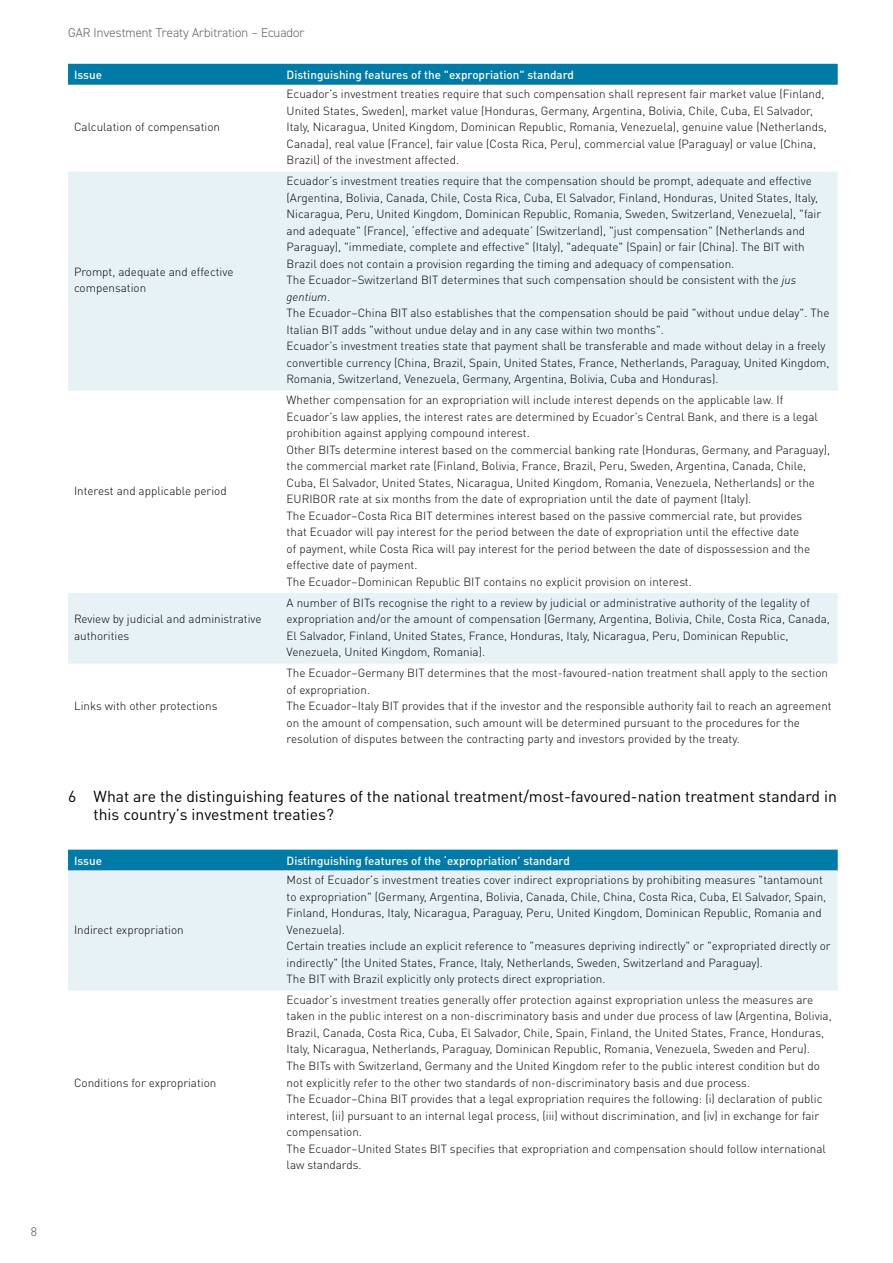
<style>
.page{position:relative;width:893px;height:1263px;background:#fff}
.page>*{position:absolute;margin:0;border:0;box-sizing:border-box;transform-origin:0 0}
.Q_text{font:15.75px/18px "DIN Pro";color:#000}
.t1{font:300 12.75px "DIN2014";color:#646363}
.Table_text{font:300 11.7px/16.5px "DIN Pro";color:#000}
.TablePar___TableHead{font:500 11.7px "DIN Pro";color:#fff}
.s1{font-style:italic}
</style>
<div class="page">
<div style="left:68px;top:64px;width:770px;height:21px;background:#007aa6"></div>
<svg style="left:68px;top:172px;width:770px;height:491px;fill:#e6f2f6"></svg>
<div style="left:68px;top:850px;width:770px;height:20px;background:#007aa6"></div>
<div style="left:68px;top:870px;width:770px;height:120px;background:#e6f2f6"></div>
<p class="t1" style="left:31px;top:1223px;width:8px">8</p>
<p class="t1" style="left:68px;top:25px;width:238px">GAR Investment Treaty Arbitration – Ecuador</p>
<p class="TablePar___TableHead" style="left:74px;top:65px;width:30px">Issue</p>
<p class="TablePar___TableHead" style="left:287px;top:65px;width:289px">Distinguishing features of the "expropriation" standard</p>
<p class="Table_text" style="left:74px;top:118px;width:148px">Calculation of compensation</p>
<p class="Table_text" style="left:74px;top:263px;width:161px">Prompt, adequate and effective compensation</p>
<p class="Table_text" style="left:74px;top:482px;width:154px">Interest and applicable period</p>
<p class="Table_text" style="left:74px;top:610px;width:189px">Review by judicial and administrative authorities</p>
<p class="Table_text" style="left:74px;top:697px;width:145px">Links with other protections</p>
<p class="Table_text" style="left:287px;top:85px;width:542px">Ecuador’s investment treaties require that such compensation shall represent fair market value (Finland, United States, Sweden), market value (Honduras, Germany, Argentina, Bolivia, Chile, Cuba, El Salvador, Italy, Nicaragua, United Kingdom, Dominican Republic, Romania, Venezuela), genuine value (Netherlands, Canada), real value (France), fair value (Costa Rica, Peru), commercial value (Paraguay) or value (China, Brazil) of the investment affected.</p>
<p class="Table_text" style="left:287px;top:172px;width:536px">Ecuador’s investment treaties require that the compensation should be prompt, adequate and effective (Argentina, Bolivia, Canada, Chile, Costa Rica, Cuba, El Salvador, Finland, Honduras, United States, Italy, Nicaragua, Peru, United Kingdom, Dominican Republic, Romania, Sweden, Switzerland, Venezuela), "fair and adequate" (France), ‘effective and adequate’ (Switzerland), "just compensation" (Netherlands and Paraguay), "immediate, complete and effective" (Italy), "adequate" (Spain) or fair (China). The BIT with Brazil does not contain a provision regarding the timing and adequacy of compensation.</p>
<p class="Table_text" style="left:287px;top:271px;width:511px">The Ecuador–Switzerland BIT determines that such compensation should be consistent with the <span class="s1">jus gentium</span>.</p>
<p class="Table_text" style="left:287px;top:304px;width:544px">The Ecuador–China BIT also establishes that the compensation should be paid "without undue delay". The<br>Italian BIT adds "without undue delay and in any case within two months".</p>
<p class="Table_text" style="left:287px;top:337px;width:544px">Ecuador’s investment treaties state that payment shall be transferable and made without delay in a freely convertible currency (China, Brazil, Spain, United States, France, Netherlands, Paraguay, United Kingdom,<br>Romania, Switzerland, Venezuela, Germany, Argentina, Bolivia, Cuba and Honduras).</p>
<p class="Table_text" style="left:287px;top:391px;width:533px">Whether compensation for an expropriation will include interest depends on the applicable law. If<br>Ecuador’s law applies, the interest rates are determined by Ecuador’s Central Bank, and there is a legal prohibition against applying compound interest.</p>
<p class="Table_text" style="left:287px;top:440px;width:545px">Other BITs determine interest based on the commercial banking rate (Honduras, Germany, and Paraguay), the commercial market rate (Finland, Bolivia, France, Brazil, Peru, Sweden, Argentina, Canada, Chile, Cuba, El Salvador, United States, Nicaragua, United Kingdom, Romania, Venezuela, Netherlands) or the EURIBOR rate at six months from the date of expropriation until the date of payment (Italy).</p>
<p class="Table_text" style="left:287px;top:506px;width:525px">The Ecuador–Costa Rica BIT determines interest based on the passive commercial rate, but provides that Ecuador will pay interest for the period between the date of expropriation until the effective date of payment, while Costa Rica will pay interest for the period between the date of dispossession and the effective date of payment.</p>
<p class="Table_text" style="left:287px;top:572px;width:407px">The Ecuador–Dominican Republic BIT contains no explicit provision on interest.</p>
<p class="Table_text" style="left:287px;top:593px;width:545px">A number of BITs recognise the right to a review by judicial or administrative authority of the legality of expropriation and/or the amount of compensation (Germany, Argentina, Bolivia, Chile, Costa Rica, Canada, El Salvador, Finland, United States, France, Honduras, Italy, Nicaragua, Peru, Dominican Republic, Venezuela, United Kingdom, Romania).</p>
<p class="Table_text" style="left:287px;top:664px;width:543px">The Ecuador–Germany BIT determines that the most-favoured-nation treatment shall apply to the section of expropriation.</p>
<p class="Table_text" style="left:287px;top:697px;width:547px">The Ecuador–Italy BIT provides that if the investor and the responsible authority fail to reach an agreement on the amount of compensation, such amount will be determined pursuant to the procedures for the resolution of disputes between the contracting party and investors provided by the treaty.</p>
<p class="Q_text" style="left:94px;top:786px;width:745px;text-indent:-26px">6 What are the distinguishing features of the national treatment/most-favoured-nation treatment standard in this country’s investment treaties?</p>
<p class="TablePar___TableHead" style="left:74px;top:851px;width:30px">Issue</p>
<p class="TablePar___TableHead" style="left:287px;top:851px;width:285px">Distinguishing features of the ‘expropriation’ standard</p>
<p class="Table_text" style="left:74px;top:920px;width:111px">Indirect expropriation</p>
<p class="Table_text" style="left:74px;top:1073px;width:144px">Conditions for expropriation</p>
<p class="Table_text" style="left:287px;top:871px;width:541px">Most of Ecuador’s investment treaties cover indirect expropriations by prohibiting measures "tantamount to expropriation" (Germany, Argentina, Bolivia, Canada, Chile, China, Costa Rica, Cuba, El Salvador, Spain, Finland, Honduras, Italy, Nicaragua, Paraguay, Peru, United Kingdom, Dominican Republic, Romania and Venezuela).</p>
<p class="Table_text" style="left:287px;top:937px;width:545px">Certain treaties include an explicit reference to "measures depriving indirectly" or "expropriated directly or indirectly" (the United States, France, Italy, Netherlands, Sweden, Switzerland and Paraguay).</p>
<p class="Table_text" style="left:287px;top:970px;width:320px">The BIT with Brazil explicitly only protects direct expropriation.</p>
<p class="Table_text" style="left:287px;top:991px;width:547px">Ecuador’s investment treaties generally offer protection against expropriation unless the measures are taken in the public interest on a non-discriminatory basis and under due process of law (Argentina, Bolivia, Brazil, Canada, Costa Rica, Cuba, El Salvador, Chile, Spain, Finland, the United States, France, Honduras, Italy, Nicaragua, Netherlands, Paraguay, Dominican Republic, Romania, Venezuela, Sweden and Peru).<br>The BITs with Switzerland, Germany and the United Kingdom refer to the public interest condition but do not explicitly refer to the other two standards of non-discriminatory basis and due process.</p>
<p class="Table_text" style="left:287px;top:1090px;width:537px">The Ecuador–China BIT provides that a legal expropriation requires the following: (i) declaration of public interest, (ii) pursuant to an internal legal process, (iii) without discrimination, and (iv) in exchange for fair compensation.</p>
<p class="Table_text" style="left:287px;top:1139px;width:541px">The Ecuador–United States BIT specifies that expropriation and compensation should follow international law standards.</p>
</div>
